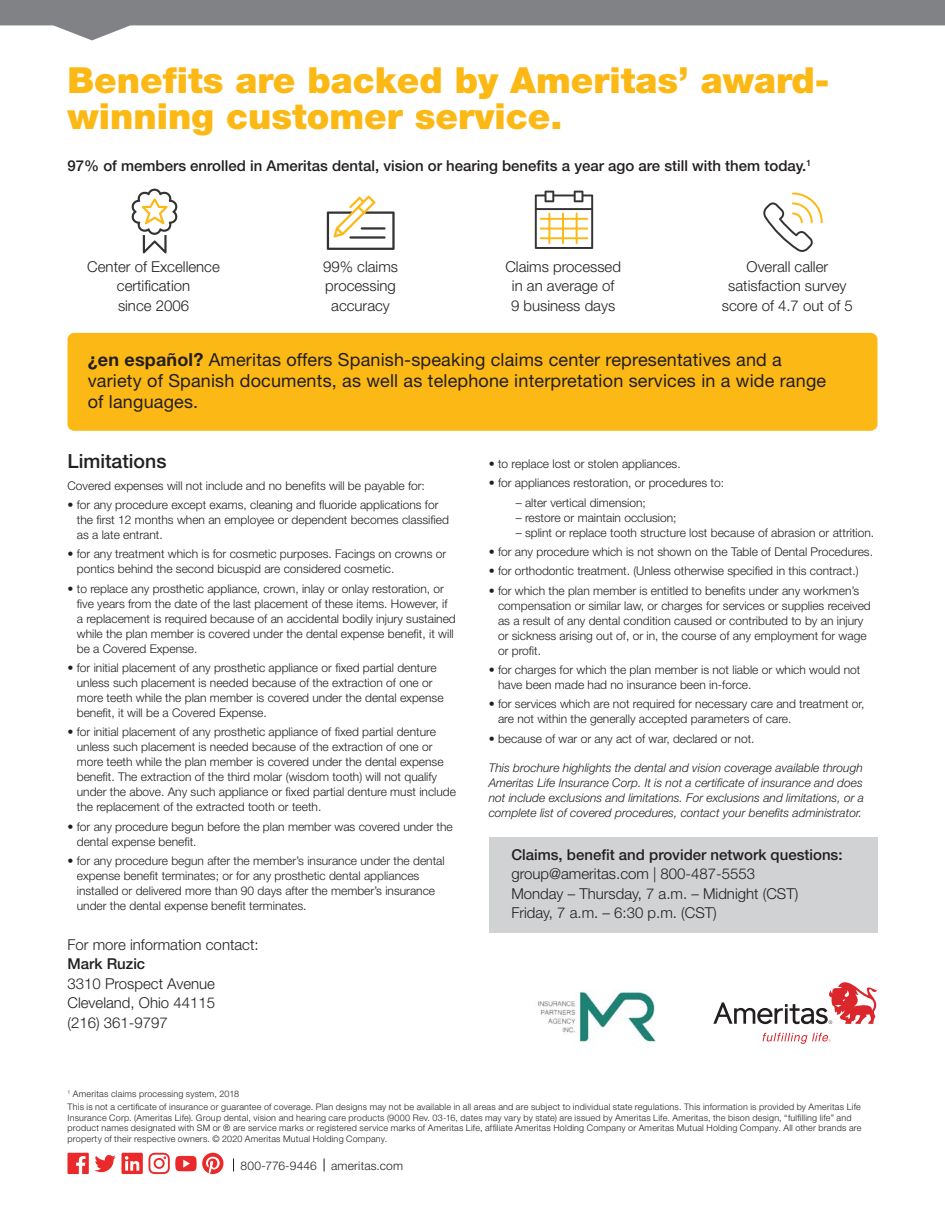
<style>
.page{position:relative;width:945px;height:1215px;background:#fff}
.page>*{position:absolute;margin:0;border:0;box-sizing:border-box;transform-origin:0 0}
.Body_copy_9{font:900 36px/36px "Helvetica Neue LT Std";color:#fcb814}
.subhead{font:500 19.5px "Helvetica Neue LT Std";color:#231f20}
.subhead-2{font:18px/21px "Helvetica Neue LT Std";letter-spacing:.01em;color:#231f20}
.Body_copy_10{font:300 15px "Helvetica Neue LT Std";color:#231f20}
.Body_copy_9-2{font:500 15px "Helvetica Neue LT Std";color:#231f20}
._9_pt_body{font:300 15px/19.5px "Helvetica Neue LT Std";color:#231f20;text-align:center}
.blk_disclosure{font:300 15px "Helvetica Neue LT Std";color:#231f20}
.Body_copy_9-3{font:300 15px/19.5px "Helvetica Neue LT Std";color:#231f20;text-align:center}
.Body_copy_10-2{font:500 15px "Helvetica Neue LT Std";color:#231f20}
.blk_disclosure-2{font:500 15px "Helvetica Neue LT Std";color:#231f20}
.blk_disclosure-3{font:300 12px/15px "Helvetica Neue LT Std";color:#231f20}
.blk_disclosure-4{font:italic 300 12px/15px "Helvetica Neue LT Std";color:#231f20;text-align:justify}
.t1{font:300 9px/10.5px "Helvetica Neue LT Std";letter-spacing:.025em;color:#231f20}
.s1{font-weight:700}
</style>
<div class="page">
<svg style="left:122px;top:1153px;width:102px;height:21px"></svg>
<svg style="left:68px;top:1153px;width:48px;height:21px"></svg>
<svg style="left:233px;top:1158px;width:1px;height:13px"></svg>
<svg style="left:324px;top:1158px;width:1px;height:13px"></svg>
<div style="left:489px;top:838px;width:389px;height:95px;background:#d1d2d4"></div>
<div style="left:68px;top:333px;width:810px;height:98px;background:#fcb814;border-radius:7px"></div>
<svg style="left:0;top:0;width:945px;height:40px"></svg>
<svg style="left:131px;top:189px;width:47px;height:64px"></svg>
<svg style="left:327px;top:196px;width:68px;height:54px"></svg>
<svg style="left:763px;top:193px;width:60px;height:59px"></svg>
<svg style="left:535px;top:191px;width:58px;height:58px"></svg>
<svg style="left:763px;top:1033px;width:68px;height:11px"></svg>
<svg style="left:713px;top:982px;width:165px;height:42px"></svg>
<img style="left:538px;top:989px;width:118px;height:53px">
<p class="Body_copy_9" style="left:68px;top:62px;width:764px">Benefits are backed by Ameritas’ award&shy;winning customer service.</p>
<p class="Body_copy_9-2" style="left:68px;top:157px;width:745px">97% of members enrolled in Ameritas dental, vision or hearing benefits a year ago are still with them today.<sup>1</sup></p>
<p class="_9_pt_body" style="left:87px;top:257px;width:134px">Center of Excellence certification<br>since 2006</p>
<p class="Body_copy_9-3" style="left:323px;top:257px;width:77px">99% claims processing accuracy</p>
<p class="_9_pt_body" style="left:505px;top:257px;width:117px">Claims processed in an average of<br>9 business days</p>
<p class="Body_copy_9-3" style="left:722px;top:257px;width:132px">Overall caller satisfaction survey score of 4.7 out of 5</p>
<p class="subhead-2" style="left:88px;top:349px;width:740px"><span class="s1">¿en español?</span> Ameritas offers Spanish-speaking claims center representatives and a variety of Spanish documents, as well as telephone interpretation services in a wide range of languages.</p>
<p class="subhead" style="left:68px;top:449px;width:100px">Limitations</p>
<p class="blk_disclosure-3" style="left:68px;top:478px;width:359px">Covered expenses will not include and no benefits will be payable for:</p>
<p class="blk_disclosure-3" style="left:77px;top:497px;width:374px;text-indent:-9px">• for any procedure except exams, cleaning and fluoride applications for the first 12 months when an employee or dependent becomes classified as a late entrant.</p>
<p class="blk_disclosure-3" style="left:77px;top:546px;width:371px;text-indent:-9px">• for any treatment which is for cosmetic purposes. Facings on crowns or pontics behind the second bicuspid are considered cosmetic.</p>
<p class="blk_disclosure-3" style="left:77px;top:581px;width:380px;text-indent:-9px">• to replace any prosthetic appliance, crown, inlay or onlay restoration, or five years from the date of the last placement of these items. However, if a replacement is required because of an accidental bodily injury sustained while the plan member is covered under the dental expense benefit, it will be a Covered Expense.</p>
<p class="blk_disclosure-3" style="left:77px;top:660px;width:368px;text-indent:-9px">• for initial placement of any prosthetic appliance or fixed partial denture unless such placement is needed because of the extraction of one or more teeth while the plan member is covered under the dental expense benefit, it will be a Covered Expense.</p>
<p class="blk_disclosure-3" style="left:77px;top:724px;width:381px;text-indent:-9px">• for initial placement of any prosthetic appliance of fixed partial denture unless such placement is needed because of the extraction of one or more teeth while the plan member is covered under the dental expense benefit. The extraction of the third molar (wisdom tooth) will not qualify under the above. Any such appliance or fixed partial denture must include the replacement of the extracted tooth or teeth.</p>
<p class="blk_disclosure-3" style="left:77px;top:819px;width:377px;text-indent:-9px">• for any procedure begun before the plan member was covered under the dental expense benefit.</p>
<p class="blk_disclosure-3" style="left:77px;top:853px;width:369px;text-indent:-9px">• for any procedure begun after the member’s insurance under the dental expense benefit terminates; or for any prosthetic dental appliances installed or delivered more than 90 days after the member’s insurance under the dental expense benefit terminates.</p>
<p class="blk_disclosure" style="left:68px;top:935px;width:193px">For more information contact:</p>
<p class="blk_disclosure-2" style="left:68px;top:955px;width:79px">Mark Ruzic</p>
<p class="blk_disclosure" style="left:68px;top:974px;width:149px">3310 Prospect Avenue</p>
<p class="blk_disclosure" style="left:68px;top:994px;width:149px">Cleveland, Ohio 44115</p>
<p class="blk_disclosure" style="left:68px;top:1013px;width:102px">(216) 361-9797</p>
<p class="blk_disclosure-3" style="left:489px;top:456px;width:194px">• to replace lost or stolen appliances.</p>
<p class="blk_disclosure-3" style="left:489px;top:475px;width:237px">• for appliances restoration, or procedures to:</p>
<p class="blk_disclosure-3" style="left:516px;top:495px;width:132px">– alter vertical dimension;</p>
<p class="blk_disclosure-3" style="left:516px;top:510px;width:162px">– restore or maintain occlusion;</p>
<p class="blk_disclosure-3" style="left:516px;top:525px;width:360px">– splint or replace tooth structure lost because of abrasion or attrition.</p>
<p class="blk_disclosure-3" style="left:489px;top:544px;width:386px">• for any procedure which is not shown on the Table of Dental Procedures.</p>
<p class="blk_disclosure-3" style="left:489px;top:563px;width:372px">• for orthodontic treatment. (Unless otherwise specified in this contract.)</p>
<p class="blk_disclosure-3" style="left:498px;top:583px;width:374px;text-indent:-9px">• for which the plan member is entitled to benefits under any workmen’s compensation or similar law, or charges for services or supplies received as a result of any dental condition caused or contributed to by an injury or sickness arising out of, or in, the course of any employment for wage or profit.</p>
<p class="blk_disclosure-3" style="left:498px;top:662px;width:364px;text-indent:-9px">• for charges for which the plan member is not liable or which would not have been made had no insurance been in-force.</p>
<p class="blk_disclosure-3" style="left:498px;top:696px;width:368px;text-indent:-9px">• for services which are not required for necessary care and treatment or, are not within the generally accepted parameters of care.</p>
<p class="blk_disclosure-3" style="left:489px;top:731px;width:267px">• because of war or any act of war, declared or not.</p>
<p class="blk_disclosure-4" style="left:489px;top:760px;width:377px">This brochure highlights the dental and vision coverage available through Ameritas Life Insurance Corp. It is not a certificate of insurance and does not include exclusions and limitations. For exclusions and limitations, or a complete list of covered procedures, contact your benefits administrator.</p>
<p class="Body_copy_10-2" style="left:511px;top:845px;width:333px">Claims, benefit and provider network questions:</p>
<p class="Body_copy_10" style="left:511px;top:865px;width:245px">group@ameritas.com | 800-487-5553</p>
<p class="Body_copy_10" style="left:511px;top:884px;width:289px">Monday – Thursday, 7 a.m. – Midnight (CST)</p>
<p class="Body_copy_10" style="left:511px;top:904px;width:207px">Friday, 7 a.m. – 6:30 p.m. (CST)</p>
<p class="t1" style="left:68px;top:1088px;width:173px"><sup>1</sup> Ameritas claims processing system, 2018</p>
<p class="t1" style="left:68px;top:1102px;width:796px">This is not a certificate of insurance or guarantee of coverage. Plan designs may not be available in all areas and are subject to individual state regulations. This information is provided by Ameritas Life Insurance Corp. (Ameritas Life). Group dental, vision and hearing care products (9000 Rev. 03-16, dates may vary by state) are issued by Ameritas Life. Ameritas, the bison design, “fulfilling life” and product names designated with SM or ® are service marks or registered service marks of Ameritas Life, affiliate Ameritas Holding Company or Ameritas Mutual Holding Company. All other brands are property of their respective owners. © 2020 Ameritas Mutual Holding Company.</p>
<p class="blk_disclosure-3" style="left:241px;top:1158px;width:164px">800-776-9446 ameritas.com</p>
</div>
